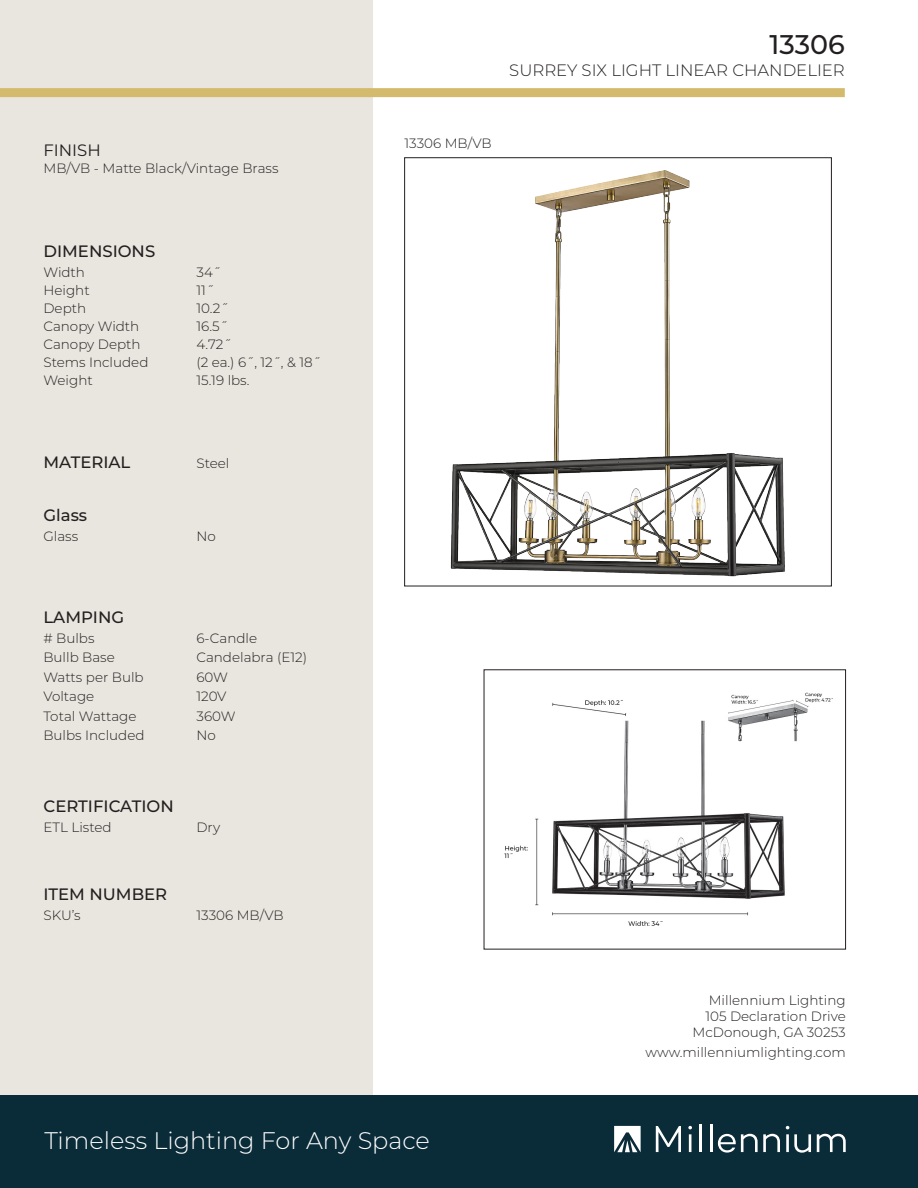
<style>
.page{position:relative;width:918px;height:1188px;background:#fff}
.page>*{position:absolute;margin:0;border:0;box-sizing:border-box;transform-origin:0 0}
.t1{font:500 27px "Montserrat";color:#231f20}
.t2{font:300 24px "Montserrat";color:#fff}
.t3{font:500 16.5px "Montserrat";color:#231f20}
.t4{font:300 16.5px "Montserrat";color:#231f20}
.t5{font:16.5px "Montserrat";color:#231f20}
.t6{font:300 13.5px "Montserrat";color:#231f20}
</style>
<div class="page">
<div style="left:0;top:0;width:373px;height:1188px;background:#e8e6df"></div>
<div style="left:0;top:1095px;width:918px;height:93px;background:#0a2b38"></div>
<div style="left:0;top:88px;width:845px;height:9px;background:#d4ba6c"></div>
<svg style="left:656px;top:1126px;width:25px;height:26px"></svg>
<svg style="left:688px;top:1126px;width:4px;height:26px"></svg>
<hr style="left:699px;top:1125px;width:3px;height:27px;background:#fff">
<hr style="left:710px;top:1125px;width:2px;height:27px;background:#fff">
<svg style="left:718px;top:1134px;width:62px;height:19px"></svg>
<svg style="left:786px;top:1126px;width:25px;height:27px"></svg>
<svg style="left:817px;top:1134px;width:29px;height:18px"></svg>
<svg style="left:614px;top:1126px;width:27px;height:26px"></svg>
<img style="left:450px;top:170px;width:335px;height:407px">
<img style="left:504px;top:692px;width:329px;height:234px">
<p class="t5" style="left:43px;top:139px;width:59px">FINISH</p>
<p class="t6" style="left:43px;top:159px;width:237px">MB/VB - Matte Black/Vintage Brass</p>
<p class="t3" style="left:43px;top:240px;width:113px">DIMENSIONS</p>
<p class="t6" style="left:43px;top:263px;width:43px">Width</p>
<p class="t6" style="left:196px;top:263px;width:26px">34˝</p>
<p class="t6" style="left:43px;top:281px;width:48px">Height</p>
<p class="t6" style="left:196px;top:281px;width:19px">11˝</p>
<p class="t6" style="left:43px;top:299px;width:44px">Depth</p>
<p class="t6" style="left:196px;top:299px;width:34px">10.2˝</p>
<p class="t6" style="left:43px;top:317px;width:97px">Canopy Width</p>
<p class="t6" style="left:196px;top:317px;width:33px">16.5˝</p>
<p class="t6" style="left:43px;top:335px;width:99px">Canopy Depth</p>
<p class="t6" style="left:196px;top:335px;width:37px">4.72˝</p>
<p class="t6" style="left:43px;top:353px;width:106px">Stems Included</p>
<p class="t6" style="left:196px;top:353px;width:126px">(2 ea.) 6˝, 12˝, &amp; 18˝</p>
<p class="t6" style="left:43px;top:371px;width:51px">Weight</p>
<p class="t6" style="left:196px;top:371px;width:55px">15.19 lbs.</p>
<p class="t3" style="left:43px;top:451px;width:88px">MATERIAL</p>
<p class="t6" style="left:196px;top:454px;width:34px">Steel</p>
<p class="t3" style="left:43px;top:504px;width:45px">Glass</p>
<p class="t6" style="left:43px;top:527px;width:36px">Glass</p>
<p class="t6" style="left:196px;top:527px;width:21px">No</p>
<p class="t3" style="left:43px;top:606px;width:82px">LAMPING</p>
<p class="t6" style="left:43px;top:629px;width:53px"># Bulbs</p>
<p class="t6" style="left:196px;top:629px;width:62px">6-Candle</p>
<p class="t6" style="left:43px;top:648px;width:73px">Bullb Base</p>
<p class="t6" style="left:196px;top:648px;width:112px">Candelabra (E12)</p>
<p class="t6" style="left:43px;top:668px;width:102px">Watts per Bulb</p>
<p class="t6" style="left:196px;top:668px;width:33px">60W</p>
<p class="t6" style="left:43px;top:687px;width:52px">Voltage</p>
<p class="t6" style="left:196px;top:687px;width:32px">120V</p>
<p class="t6" style="left:43px;top:707px;width:95px">Total Wattage</p>
<p class="t6" style="left:196px;top:707px;width:41px">360W</p>
<p class="t6" style="left:43px;top:726px;width:103px">Bulbs Included</p>
<p class="t6" style="left:196px;top:726px;width:21px">No</p>
<p class="t3" style="left:43px;top:795px;width:132px">CERTIFICATION</p>
<p class="t6" style="left:43px;top:818px;width:70px">ETL Listed</p>
<p class="t6" style="left:196px;top:818px;width:25px">Dry</p>
<p class="t3" style="left:43px;top:883px;width:125px">ITEM NUMBER</p>
<p class="t6" style="left:43px;top:906px;width:39px">SKU’s</p>
<p class="t6" style="left:196px;top:906px;width:89px">13306 MB/VB</p>
<p class="t1" style="left:769px;top:25px;width:77px">13306</p>
<p class="t4" style="left:509px;top:59px;width:337px">SURREY SIX LIGHT LINEAR CHANDELIER</p>
<p class="t6" style="left:405px;top:134px;width:89px">13306 MB/VB</p>
<p class="t2" style="left:44px;top:1124px;width:387px">Timeless Lighting For Any Space</p>
<p class="t6" style="left:709px;top:991px;width:139px">Millennium Lighting</p>
<p class="t6" style="left:705px;top:1007px;width:142px">105 Declaration Drive</p>
<p class="t6" style="left:692px;top:1023px;width:155px">McDonough, GA 30253</p>
<p class="t6" style="left:645px;top:1043px;width:202px">www.millenniumlighting.com</p>
</div>
